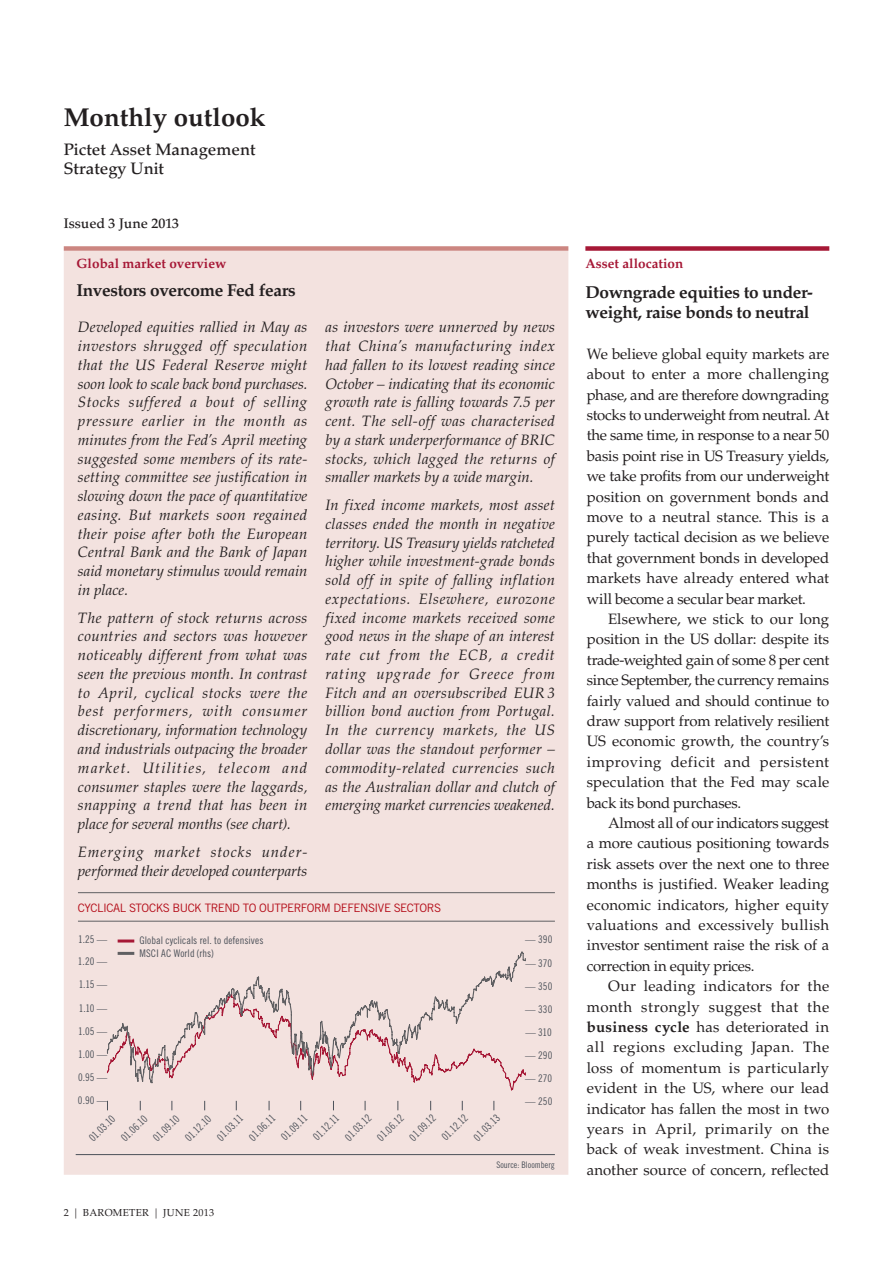
<style>
.page{position:relative;width:893px;height:1263px;background:#fff}
.page>*{position:absolute;margin:0;border:0;box-sizing:border-box;transform-origin:0 0}
.t1{font:700 25.8px "Palatino LT Std";color:#231f20}
.t2{font:700 17.25px/20.4px "Palatino LT Std";letter-spacing:-.02em;color:#231f20}
.t3{font:500 16.5px/19.5px "Palatino LT Std";color:#231f20}
.t4{font:italic 15px/18.8px "Palatino LT Std";letter-spacing:.005em;color:#231f20;text-align:justify}
.t5{font:15px/20.4px "Palatino LT Std";letter-spacing:-.005em;color:#231f20;text-align:justify}
.t6{font:500 13.8px "Palatino LT Std";color:#231f20}
.t7{font:700 13.5px "Palatino LT Std";color:#a61836}
.t8{font:11.7px "Trade Gothic LT Std";letter-spacing:-.04em;color:#b50e1a}
.t9{font:10.5px/12.6px "Trade Gothic LT Std Cn 18";letter-spacing:.01em;color:#4c5159}
.t10{font:10.2px "Palatino LT Std";letter-spacing:.03em;color:#231f20}
.t11{font:9px "Trade Gothic LT Std Cn 18";color:#4c5159}
.s1{font-weight:700}
</style>
<div class="page">
<div style="left:64px;top:251px;width:504px;height:924px;background:#f3e2df"></div>
<hr style="left:78px;top:892px;width:477px;height:1px;background:#5f5f62">
<hr style="left:78px;top:921px;width:477px;height:1px;background:#5f5f62">
<hr style="left:76px;top:1154px;width:479px;height:1px;background:#4c5159">
<hr style="left:118px;top:939px;width:16px;height:3px;background:#a61836">
<svg style="left:106px;top:951px;width:420px;height:140px"></svg>
<div style="left:64px;top:246px;width:504px;height:5px;background:#cc8681"></div>
<div style="left:585px;top:246px;width:244px;height:5px;background:#a61836"></div>
<h1 class="t1" style="left:64px;top:102px;width:203px">Monthly outlook</h1>
<p class="t3" style="left:64px;top:139px;width:193px">Pictet Asset Management<br>Strategy Unit</p>
<p class="t6" style="left:64px;top:215px;width:117px">Issued 3 June 2013</p>
<p class="t7" style="left:76px;top:255px;width:151px">Global market overview</p>
<p class="t2" style="left:76px;top:280px;width:221px">Investors overcome Fed fears</p>
<p class="t4" style="left:78px;top:318px;width:231px">Developed equities rallied in May as investors shrugged off speculation that the US Federal Reserve might soon look to scale back bond purchases.<br>Stocks suffered a bout of selling pressure earlier in the month as minutes from the Fed’s April meeting suggested some members of its rate&shy;setting committee see justification in slowing down the pace of quantitative easing. But markets soon regained their poise after both the European Central Bank and the Bank of Japan said monetary stimulus would remain in place.</p>
<p class="t4" style="left:78px;top:608px;width:231px">The pattern of stock returns across countries and sectors was however noticeably different from what was seen the previous month. In contrast to April, cyclical stocks were the best performers, with consumer discretionary, information technology and industrials outpacing the broader market. Utilities, telecom and consumer staples were the laggards, snapping a trend that has been in place for several months (see chart).</p>
<p class="t4" style="left:78px;top:842px;width:231px">Emerging market stocks under&shy;performed their developed counterparts</p>
<p class="t4" style="left:325px;top:318px;width:231px">as investors were unnerved by news that China’s manufacturing index had fallen to its lowest reading since October – indicating that its economic growth rate is falling towards 7.5 per cent. The sell-off was characterised by a stark underperformance of BRIC stocks, which lagged the returns of smaller markets by a wide margin.</p>
<p class="t4" style="left:325px;top:496px;width:231px">In fixed income markets, most asset classes ended the month in negative territory. US Treasury yields ratcheted higher while investment-grade bonds sold off in spite of falling inflation expectations. Elsewhere, eurozone fixed income markets received some good news in the shape of an interest rate cut from the ECB, a credit rating upgrade for Greece from Fitch and an oversubscribed EUR 3 billion bond auction from Portugal.<br>In the currency markets, the US dollar was the standout performer – commodity-related currencies such as the Australian dollar and clutch of emerging market currencies weakened.</p>
<p class="t8" style="left:78px;top:900px;width:365px">CYCLICAL STOCKS BUCK TREND TO OUTPERFORM DEFENSIVE SECTORS</p>
<p class="t9" style="left:78px;top:933px;width:31px">1.25 —</p>
<p class="t9" style="left:78px;top:955px;width:31px">1.20 —</p>
<p class="t9" style="left:139px;top:934px;width:126px">Global cyclicals rel. to defensives<br>MSCI AC World (rhs)</p>
<p class="t9" style="left:525px;top:933px;width:29px">— 390</p>
<p class="t9" style="left:525px;top:956px;width:28px">— 370</p>
<p class="t9" style="left:79px;top:978px;width:30px">1.15 —</p>
<p class="t9" style="left:525px;top:980px;width:29px">— 350</p>
<p class="t9" style="left:79px;top:1001px;width:30px">1.10 —</p>
<p class="t9" style="left:525px;top:1003px;width:29px">— 330</p>
<p class="t9" style="left:78px;top:1024px;width:31px">1.05 —</p>
<p class="t9" style="left:525px;top:1026px;width:28px">— 310</p>
<p class="t9" style="left:78px;top:1047px;width:31px">1.00 —</p>
<p class="t9" style="left:525px;top:1049px;width:29px">— 290</p>
<p class="t9" style="left:78px;top:1071px;width:31px">0.95 —</p>
<p class="t9" style="left:525px;top:1072px;width:28px">— 270</p>
<p class="t9" style="left:78px;top:1094px;width:31px">0.90 —</p>
<p class="t9" style="left:525px;top:1095px;width:29px">— 250</p>
<p class="t9" style="left:86px;top:1135px;width:34px;rotate:-45deg">01.03.10</p>
<p class="t9" style="left:118px;top:1135px;width:34px;rotate:-45deg">01.06.10</p>
<p class="t9" style="left:150px;top:1135px;width:34px;rotate:-45deg">01.09.10</p>
<p class="t9" style="left:182px;top:1135px;width:33px;rotate:-45deg">01.12.10</p>
<p class="t9" style="left:214px;top:1134px;width:34px;rotate:-45deg">01.03.11</p>
<p class="t9" style="left:246px;top:1134px;width:34px;rotate:-45deg">01.06.11</p>
<p class="t9" style="left:278px;top:1134px;width:34px;rotate:-45deg">01.09.11</p>
<p class="t9" style="left:310px;top:1134px;width:33px;rotate:-45deg">01.12.11</p>
<p class="t9" style="left:342px;top:1134px;width:34px;rotate:-45deg">01.03.12</p>
<p class="t9" style="left:374px;top:1134px;width:34px;rotate:-45deg">01.06.12</p>
<p class="t9" style="left:407px;top:1134px;width:34px;rotate:-45deg">01.09.12</p>
<p class="t9" style="left:439px;top:1134px;width:34px;rotate:-45deg">01.12.12</p>
<p class="t9" style="left:471px;top:1134px;width:34px;rotate:-45deg">01.03.13</p>
<p class="t10" style="left:64px;top:1206px;width:152px">2 | BAROMETER | june 2013</p>
<p class="t11" style="left:496px;top:1160px;width:60px">Source: Bloomberg</p>
<p class="t7" style="left:585px;top:255px;width:99px">Asset allocation</p>
<p class="t2" style="left:585px;top:282px;width:229px">Downgrade equities to under&shy;weight, raise bonds to neutral</p>
<p class="t5" style="left:587px;top:344px;width:244px">We believe global equity markets are about to enter a more challenging phase, and are therefore downgrading stocks to underweight from neutral. At the same time, in response to a near 50 basis point rise in US Treasury yields, we take profits from our underweight position on government bonds and move to a neutral stance. This is a purely tactical decision as we believe that government bonds in developed markets have already entered what will become a secular bear market.</p>
<p class="t5" style="left:587px;top:609px;width:244px;text-indent:21px">Elsewhere, we stick to our long position in the US dollar: despite its trade-weighted gain of some 8 per cent since September, the currency remains fairly valued and should continue to draw support from relatively resilient US economic growth, the country’s improving deficit and persistent speculation that the Fed may scale back its bond purchases.</p>
<p class="t5" style="left:587px;top:813px;width:244px;text-indent:21px">Almost all of our indicators suggest a more cautious positioning towards risk assets over the next one to three months is justified. Weaker leading economic indicators, higher equity valuations and excessively bullish investor sentiment raise the risk of a correction in equity prices.</p>
<p class="t5" style="left:587px;top:976px;width:244px;text-indent:21px">Our leading indicators for the month strongly suggest that the <span class="s1">business cycle</span> has deteriorated in all regions excluding Japan. The loss of momentum is particularly evident in the US, where our lead indicator has fallen the most in two years in April, primarily on the back of weak investment. China is another source of concern, reflected</p>
</div>
